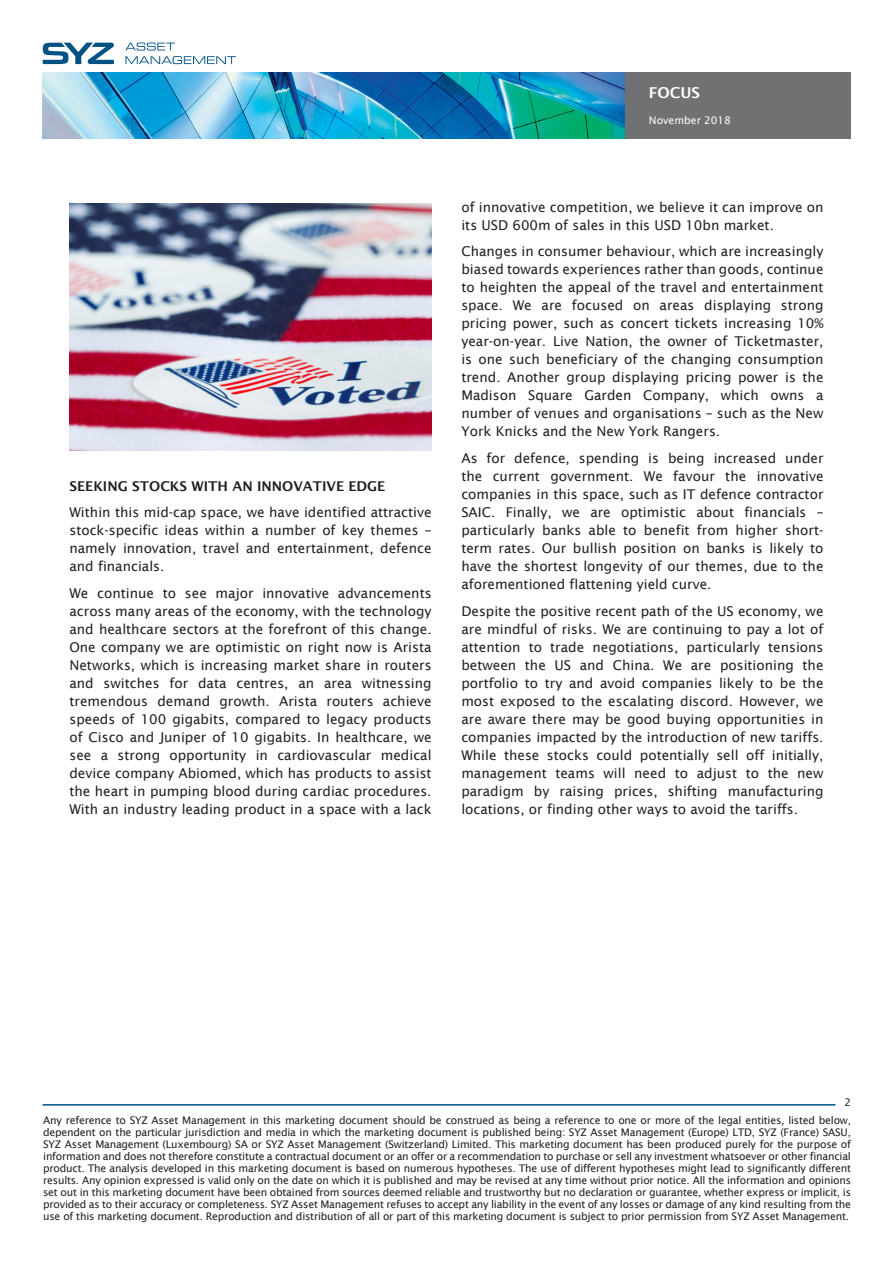
<style>
.page{position:relative;width:893px;height:1263px;background:#fff}
.page>*{position:absolute;margin:0;border:0;box-sizing:border-box;transform-origin:0 0}
.t1{font:600 15px "Lucida Sans";color:#fff}
.Texte_courant{font:13.5px/18px "Lucida Sans";color:#231f20;text-align:justify}
.Texte_courant-2{font:600 13.5px "Lucida Sans";color:#231f20}
.t2{font:10.5px/12px "Lucida Sans";letter-spacing:-.02em;color:#231f20;text-align:right}
.t3{font:10.5px "Lucida Sans";color:#fff}
</style>
<div class="page">
<svg style="left:125px;top:43px;width:111px;height:21px"></svg>
<svg style="left:43px;top:43px;width:71px;height:21px"></svg>
<img style="left:43px;top:72px;width:807px;height:66px">
<hr style="left:43px;top:1104px;width:793px;height:1px;background:#005285">
<img style="left:69px;top:204px;width:363px;height:247px">
<p class="t1" style="left:649px;top:84px;width:53px">FOCUS</p>
<p class="t3" style="left:649px;top:114px;width:83px">November 2018</p>
<p class="Texte_courant-2" style="left:69px;top:478px;width:317px">SEEKING STOCKS WITH AN INNOVATIVE EDGE</p>
<p class="Texte_courant" style="left:69px;top:504px;width:364px">Within this mid-cap space, we have identified attractive stock-specific ideas within a number of key themes – namely innovation, travel and entertainment, defence and financials.</p>
<p class="Texte_courant" style="left:69px;top:584px;width:364px">We continue to see major innovative advancements across many areas of the economy, with the technology and healthcare sectors at the forefront of this change.<br>One company we are optimistic on right now is Arista Networks, which is increasing market share in routers and switches for data centres, an area witnessing tremendous demand growth. Arista routers achieve speeds of 100 gigabits, compared to legacy products of Cisco and Juniper of 10 gigabits. In healthcare, we see a strong opportunity in cardiovascular medical device company Abiomed, which has products to assist the heart in pumping blood during cardiac procedures.<br>With an industry leading product in a space with a lack</p>
<p class="Texte_courant" style="left:461px;top:198px;width:364px">of innovative competition, we believe it can improve on its USD 600m of sales in this USD 10bn market.</p>
<p class="Texte_courant" style="left:461px;top:243px;width:364px">Changes in consumer behaviour, which are increasingly biased towards experiences rather than goods, continue to heighten the appeal of the travel and entertainment space. We are focused on areas displaying strong pricing power, such as concert tickets increasing 10% year-on-year. Live Nation, the owner of Ticketmaster, is one such beneficiary of the changing consumption trend. Another group displaying pricing power is the Madison Square Garden Company, which owns a number of venues and organisations – such as the New York Knicks and the New York Rangers.</p>
<p class="Texte_courant" style="left:461px;top:449px;width:364px">As for defence, spending is being increased under the current government. We favour the innovative companies in this space, such as IT defence contractor SAIC. Finally, we are optimistic about financials – particularly banks able to benefit from higher short&shy;term rates. Our bullish position on banks is likely to have the shortest longevity of our themes, due to the aforementioned flattening yield curve.</p>
<p class="Texte_courant" style="left:461px;top:602px;width:364px">Despite the positive recent path of the US economy, we are mindful of risks. We are continuing to pay a lot of attention to trade negotiations, particularly tensions between the US and China. We are positioning the portfolio to try and avoid companies likely to be the most exposed to the escalating discord. However, we are aware there may be good buying opportunities in companies impacted by the introduction of new tariffs.<br>While these stocks could potentially sell off initially, management teams will need to adjust to the new paradigm by raising prices, shifting manufacturing locations, or finding other ways to avoid the tariffs.</p>
<p class="t2" style="left:43px;top:1093px;width:809px;line-height:18.1px">2<br>Any reference to SYZ Asset Management in this marketing document should be construed as being a reference to one or more of the legal entities, listed below,</p>
<p class="t2" style="left:43px;top:1126px;width:809px;text-align:justify">dependent on the particular jurisdiction and media in which the marketing document is published being: SYZ Asset Management (Europe) LTD, SYZ (France) SASU, SYZ Asset Management (Luxembourg) SA or SYZ Asset Management (Switzerland) Limited. This marketing document has been produced purely for the purpose of information and does not therefore constitute a contractual document or an offer or a recommendation to purchase or sell any investment whatsoever or other financial product. The analysis developed in this marketing document is based on numerous hypotheses. The use of different hypotheses might lead to significantly different results. Any opinion expressed is valid only on the date on which it is published and may be revised at any time without prior notice. All the information and opinions set out in this marketing document have been obtained from sources deemed reliable and trustworthy but no declaration or guarantee, whether express or implicit, is provided as to their accuracy or completeness. SYZ Asset Management refuses to accept any liability in the event of any losses or damage of any kind resulting from the use of this marketing document. Reproduction and distribution of all or part of this marketing document is subject to prior permission from SYZ Asset Management.</p>
</div>
